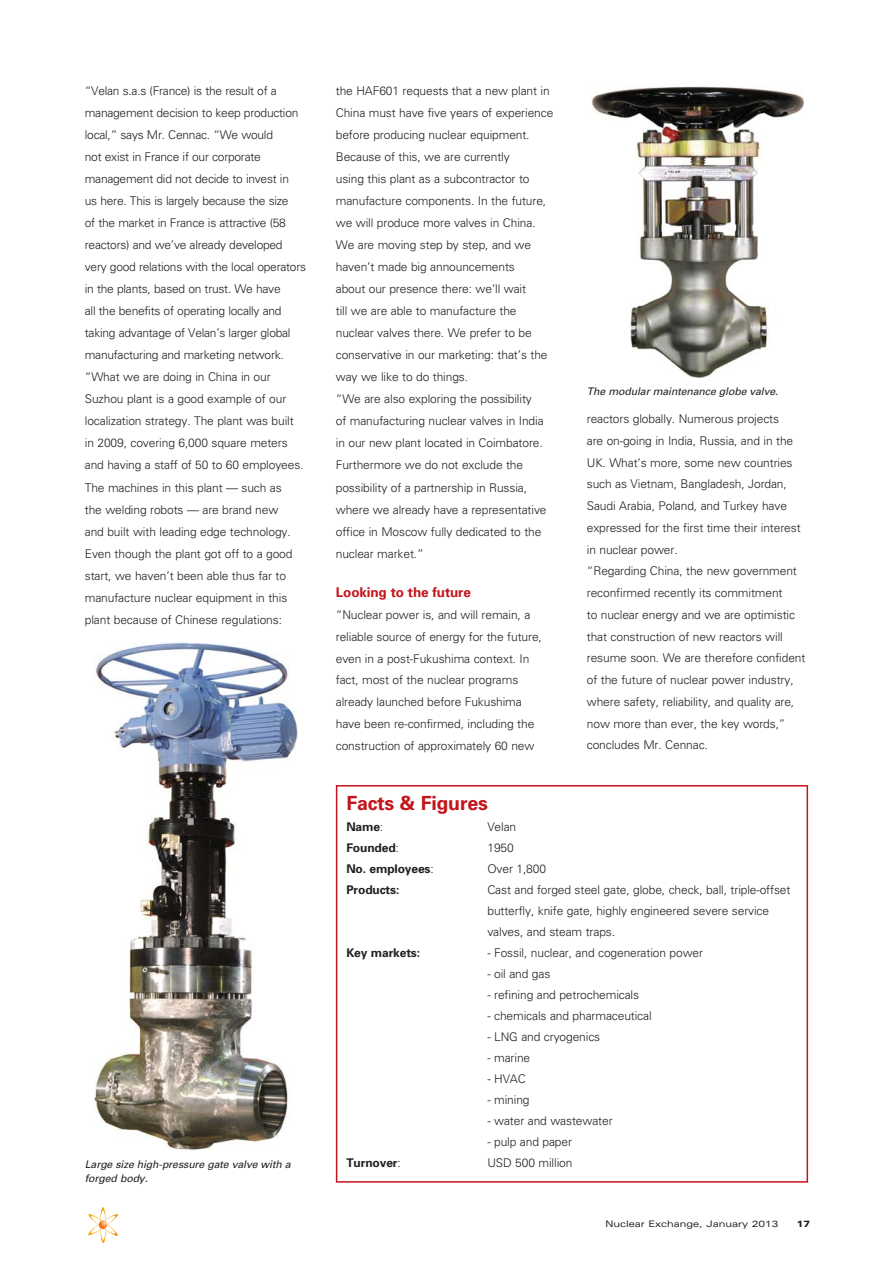
<style>
.page{position:relative;width:893px;height:1263px;background:#fff}
.page>*{position:absolute;margin:0;border:0;box-sizing:border-box;transform-origin:0 0}
.t1{font:700 19.5px "Univers";letter-spacing:-.01em;color:#c4151c}
.t2{font:700 13.5px "Univers";letter-spacing:-.01em;color:#c4151c}
.t3{font:300 12px/22px "Univers";letter-spacing:-.01em;color:#231f20}
.t4{font:700 12px "Univers";letter-spacing:-.01em;color:#231f20}
.t5{font:italic 10.5px/13.5px "Univers";letter-spacing:-.01em;color:#231f20}
.t6{font:expanded 9px "Univers";color:#231f20}
.t7{font:900 expanded 9px "Univers";color:#231f20}
.s1{font-weight:300}
</style>
<div class="page">
<svg style="left:88px;top:1207px;width:30px;height:36px"></svg>
<svg style="left:336px;top:785px;width:472px;height:398px"></svg>
<img style="left:94px;top:643px;width:203px;height:507px">
<img style="left:592px;top:85px;width:211px;height:293px">
<p class="t3" style="left:85px;top:80px;width:223px">“Velan s.a.s (France) is the result of a management decision to keep production local,” says Mr. Cennac. “We would<br>not exist in France if our corporate management did not decide to invest in<br>us here. This is largely because the size<br>of the market in France is attractive (58 reactors) and we’ve already developed very good relations with the local operators in the plants, based on trust. We have<br>all the benefits of operating locally and taking advantage of Velan’s larger global manufacturing and marketing network. “What we are doing in China in our Suzhou plant is a good example of our localization strategy. The plant was built<br>in 2009, covering 6,000 square meters and having a staff of 50 to 60 employees.<br>The machines in this plant — such as<br>the welding robots — are brand new<br>and built with leading edge technology.<br>Even though the plant got off to a good start, we haven’t been able thus far to manufacture nuclear equipment in this plant because of Chinese regulations:</p>
<p class="t5" style="left:85px;top:1159px;width:207px">Large size high-pressure gate valve with a forged body.</p>
<p class="t3" style="left:336px;top:80px;width:219px">the HAF601 requests that a new plant in China must have five years of experience before producing nuclear equipment.<br>Because of this, we are currently<br>using this plant as a subcontractor to manufacture components. In the future, we will produce more valves in China.<br>We are moving step by step, and we haven’t made big announcements<br>about our presence there: we’ll wait<br>till we are able to manufacture the nuclear valves there. We prefer to be conservative in our marketing: that’s the way we like to do things.<br>“We are also exploring the possibility<br>of manufacturing nuclear valves in India in our new plant located in Coimbatore.<br>Furthermore we do not exclude the possibility of a partnership in Russia, where we already have a representative office in Moscow fully dedicated to the nuclear market.”</p>
<p class="t2" style="left:336px;top:588px;width:136px">Looking to the future</p>
<p class="t3" style="left:336px;top:605px;width:207px">“Nuclear power is, and will remain, a reliable source of energy for the future, even in a post-Fukushima context. In fact, most of the nuclear programs already launched before Fukushima have been re-confirmed, including the construction of approximately 60 new</p>
<p class="t5" style="left:587px;top:386px;width:193px">The modular maintenance globe valve.</p>
<p class="t3" style="left:587px;top:409px;width:220px">reactors globally. Numerous projects<br>are on-going in India, Russia, and in the UK. What’s more, some new countries such as Vietnam, Bangladesh, Jordan, Saudi Arabia, Poland, and Turkey have expressed for the first time their interest in nuclear power.<br>“Regarding China, the new government reconfirmed recently its commitment<br>to nuclear energy and we are optimistic that construction of new reactors will resume soon. We are therefore confident of the future of nuclear power industry, where safety, reliability, and quality are, now more than ever, the key words,” concludes Mr. Cennac.</p>
<h1 class="t1" style="left:346px;top:796px;width:143px">Facts &amp; Figures</h1>
<p class="t4" style="left:346px;top:823px;width:38px">Name<span class="s1">:</span></p>
<p class="t3" style="left:487px;top:817px;width:30px">Velan</p>
<p class="t4" style="left:346px;top:844px;width:54px">Founded<span class="s1">:</span></p>
<p class="t3" style="left:487px;top:838px;width:28px">1950</p>
<p class="t4" style="left:346px;top:865px;width:89px">No. employees<span class="s1">:</span></p>
<p class="t3" style="left:487px;top:859px;width:60px">Over 1,800</p>
<p class="t4" style="left:346px;top:886px;width:55px">Products:</p>
<p class="t3" style="left:487px;top:880px;width:304px;line-height:21px">Cast and forged steel gate, globe, check, ball, triple-offset butterfly, knife gate, highly engineered severe service valves, and steam traps.</p>
<p class="t4" style="left:346px;top:949px;width:75px">Key markets:</p>
<p class="t3" style="left:487px;top:943px;width:217px">- Fossil, nuclear, and cogeneration power</p>
<p class="t3" style="left:487px;top:964px;width:64px">- oil and gas</p>
<p class="t3" style="left:487px;top:985px;width:153px">- refining and petrochemicals</p>
<p class="t3" style="left:487px;top:1006px;width:166px">- chemicals and pharmaceutical</p>
<p class="t3" style="left:487px;top:1027px;width:114px">- LNG and cryogenics</p>
<p class="t3" style="left:487px;top:1048px;width:44px">- marine</p>
<p class="t3" style="left:487px;top:1069px;width:40px">- HVAC</p>
<p class="t3" style="left:487px;top:1090px;width:44px">- mining</p>
<p class="t3" style="left:487px;top:1111px;width:127px">- water and wastewater</p>
<p class="t3" style="left:487px;top:1132px;width:86px">- pulp and paper</p>
<p class="t4" style="left:346px;top:1159px;width:56px">Turnover<span class="s1">:</span></p>
<p class="t3" style="left:487px;top:1153px;width:87px">USD 500 million</p>
<p class="t6" style="left:605px;top:1220px;width:174px">Nuclear Exchange, January 2013</p>
<p class="t7" style="left:796px;top:1220px;width:15px">17</p>
</div>
